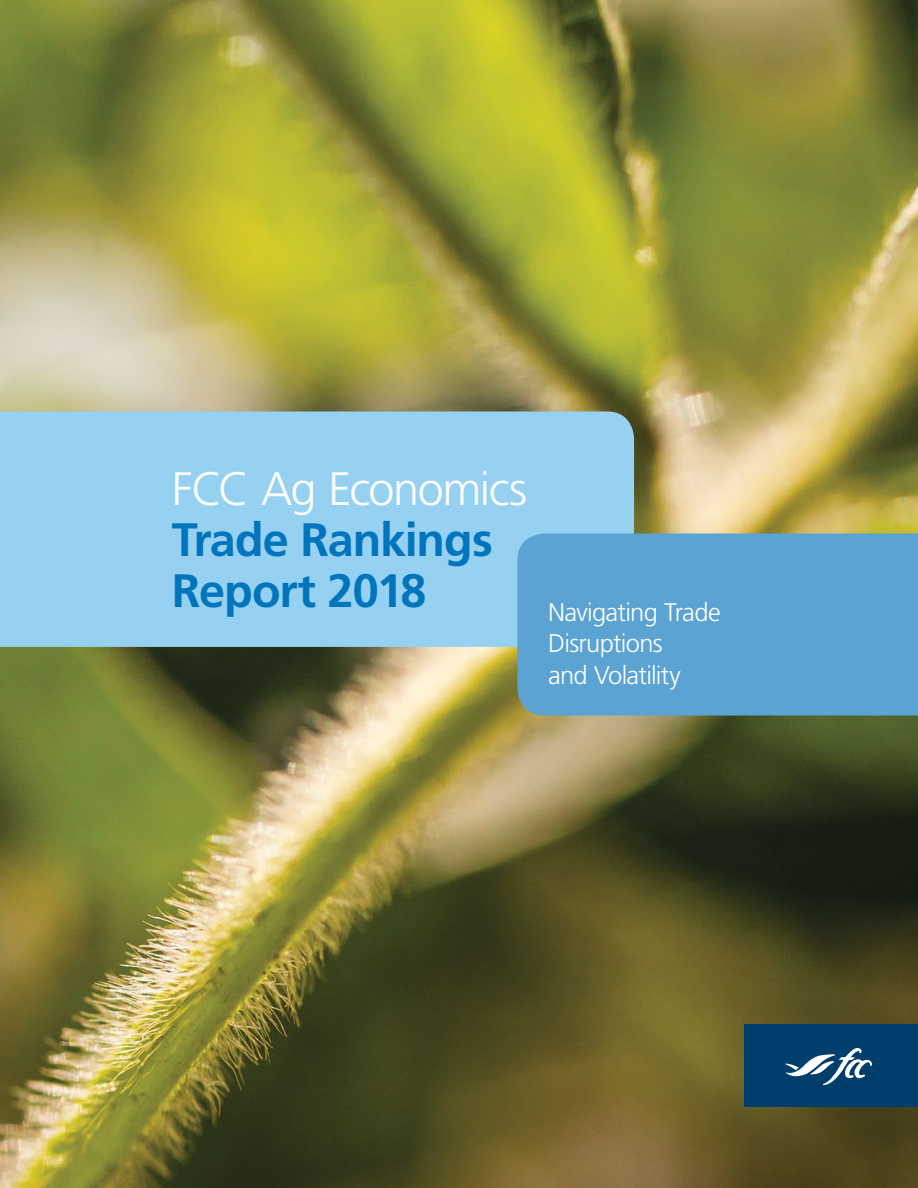
<style>
.page{position:relative;width:918px;height:1188px;background:#fff}
.page>*{position:absolute;margin:0;border:0;box-sizing:border-box;transform-origin:0 0}
.t1{font:700 46.8px/50.6px "Frutiger";letter-spacing:-.025em;color:#0075bc}
.t2{font:300 46.8px "Frutiger";letter-spacing:-.03em;color:#fff}
.t3{font:300 25.5px/31.5px "Frutiger";letter-spacing:-.03em;color:#fff}
</style>
<div class="page">
<img style="left:0;top:0;width:918px;height:1188px">
<div style="left:744px;top:1025px;width:174px;height:82px;background:#003e6b"></div>
<svg style="left:785px;top:1048px;width:87px;height:37px"></svg>
<div style="left:0;top:411px;width:634px;height:236px;background:#96d1f2"></div>
<div style="left:517px;top:534px;width:401px;height:181px;background:#5aa3d2"></div>
<h1 class="t2" style="left:172px;top:463px;width:357px">FCC Ag Economics</h1>
<h1 class="t1" style="left:172px;top:514px;width:322px">Trade Rankings<br>Report 2018</h1>
<p class="t3" style="left:548px;top:596px;width:174px">Navigating Trade<br>Disruptions<br>and Volatility</p>
</div>
